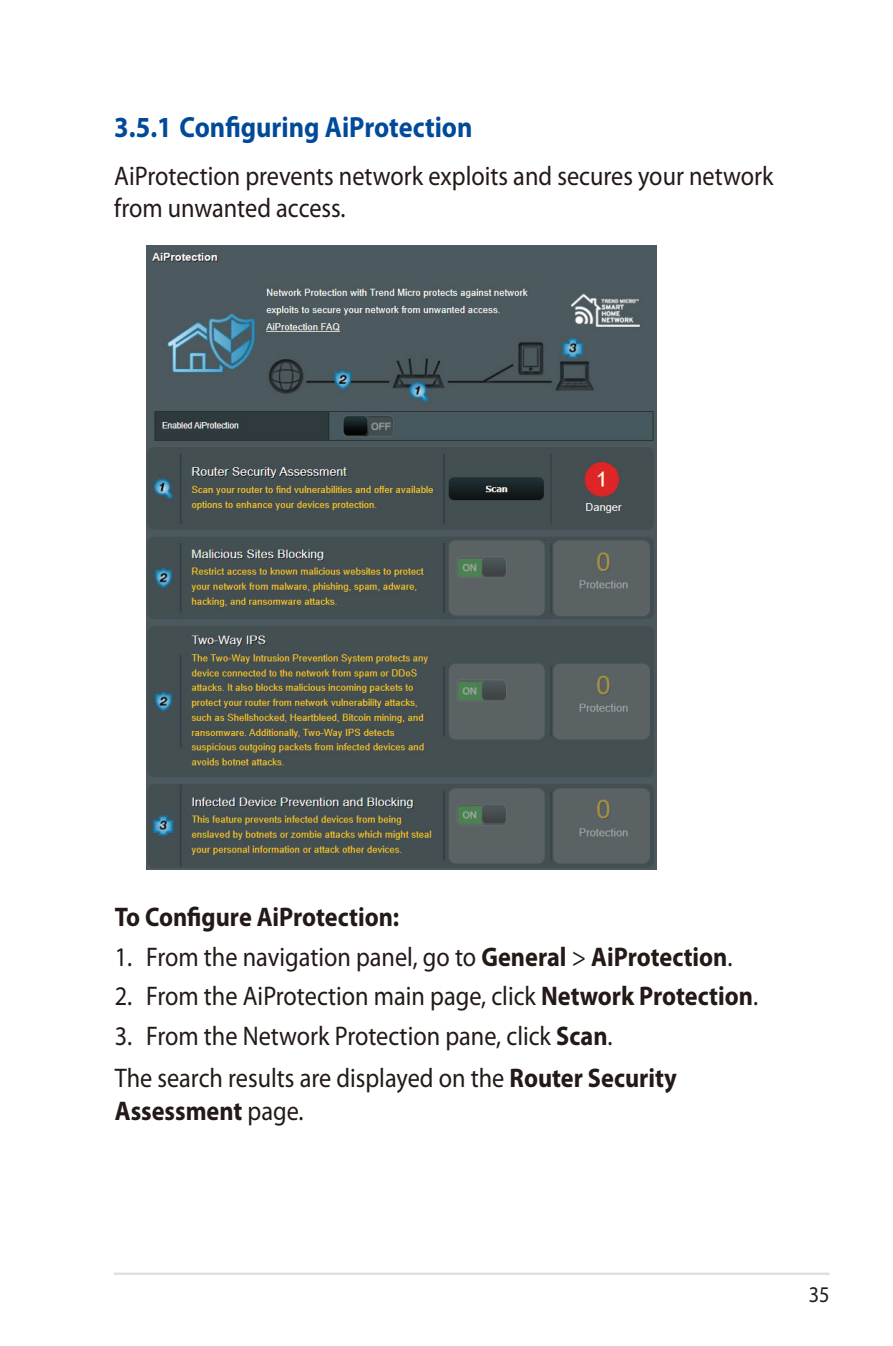
<style>
.page{position:relative;width:893px;height:1346px;background:#fff}
.page>*{position:absolute;margin:0;border:0;box-sizing:border-box;transform-origin:0 0}
.t1{font:700 29.25px "Myriad Pro";color:#004a99;scale:.9 1}
.t2{font:27px/32.4px "Myriad Pro";color:#231916;scale:.9 1}
.t3{font:700 27px "Myriad Pro";color:#231916;scale:.9 1}
.t4{font:22.5px "Myriad Pro";color:#231916;scale:.9 1}
.s1{font-weight:700}
.s2{font-weight:400}
</style>
<div class="page">
<hr style="left:114px;top:1272px;width:715px;height:3px;background:#dcdddd">
<img style="left:147px;top:246px;width:510px;height:623px">
<p class="t1" style="left:114px;top:110px;width:400px">3.5.1 Configuring AiProtection</p>
<p class="t2" style="left:114px;top:160px;width:734px">AiProtection prevents network exploits and secures your network from unwanted access.</p>
<p class="t3" style="left:115px;top:901px;width:318px">To Configure AiProtection:</p>
<p class="t2" style="left:115px;top:941px;width:688px">1. From the navigation panel, go to <span class="s1">General</span> &gt; <span class="s1">AiProtection</span>.</p>
<p class="t2" style="left:115px;top:981px;width:716px">2. From the AiProtection main page, click <span class="s1">Network Protection</span>.</p>
<p class="t2" style="left:115px;top:1016px;width:626px;line-height:41.9px">3. From the Network Protection pane, click <span class="s1">Scan</span>.<br>The search results are displayed on the <span class="s1">Router Security</span></p>
<p class="t3" style="left:115px;top:1095px;width:211px">Assessment <span class="s2">page.</span></p>
<p class="t4" style="left:809px;top:1282px;width:25px">35</p>
</div>
